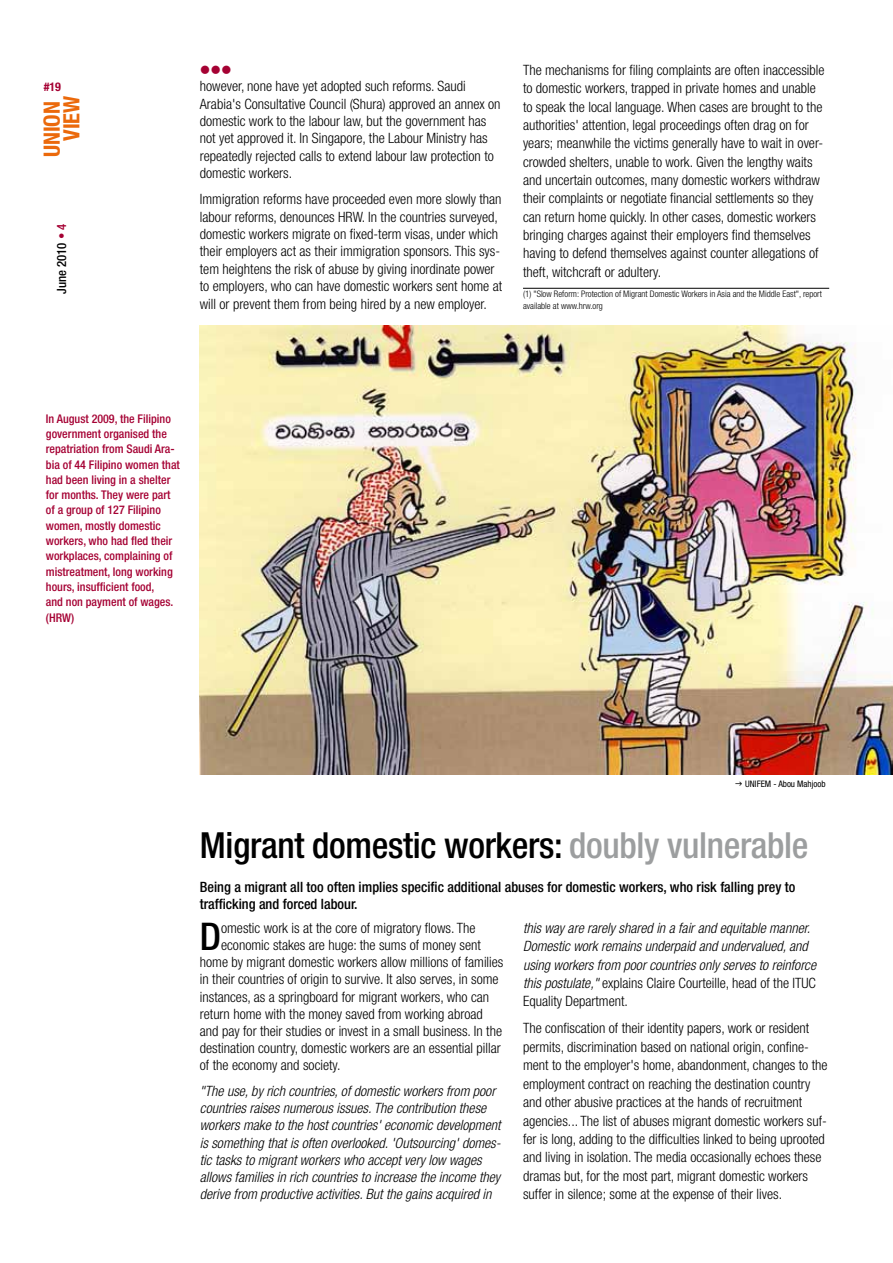
<style>
.page{position:relative;width:893px;height:1263px;background:#fff}
.page>*{position:absolute;margin:0;border:0;box-sizing:border-box;transform-origin:0 0}
.t1{font:500 condensed 38.25px "Helvetica Neue";color:#000}
.t2{font:500 condensed 36px "Helvetica Neue";letter-spacing:-.01em;color:#000}
.t3{font:700 condensed 22.5px/19.5px "Helvetica Neue";color:#eb690b;text-align:right}
.t4{font:300 condensed 14.25px/18.3px "Helvetica Neue";color:#000}
.t5{font:italic 300 condensed 14.25px/17.2px "Helvetica Neue";color:#000}
.t6{font:500 condensed 14.25px/17.1px "Helvetica Neue";color:#000}
.t7{font:14.25px "Wingdings";color:#a50133}
.t8{font:500 condensed 12.75px "Helvetica Neue";color:#000}
.t9{font:500 condensed 12px/15.3px "Helvetica Neue";color:#a50133}
.t10{font:700 condensed 12px "Helvetica Neue";color:#a50133}
.t11{font:300 condensed 9px/11.7px "Helvetica Neue";color:#000}
.t12{font:condensed 9px "Helvetica Neue";color:#000}
.s1{color:#a50133}
.s2{color:#9c9e9f}
.s3{font-style:normal}
</style>
<div class="page">
<hr style="left:523px;top:288px;width:306px;height:1px;background:#000">
<img style="left:200px;top:326px;width:693px;height:448px">
<p class="t10" style="left:44px;top:79px;width:19px">#19</p>
<h3 class="t3" style="left:42px;top:157px;width:63px;rotate:-90deg">UNION<br>VIEW</h3>
<p class="t8" style="left:54px;top:294px;width:71px;rotate:-90deg">June 2010 <span class="s1">• 4</span></p>
<p class="t7" style="left:200px;top:62px;width:33px">●●●</p>
<p class="t4" style="left:523px;top:61px;width:303px">The mechanisms for filing complaints are often inaccessible to domestic workers, trapped in private homes and unable to speak the local language. When cases are brought to the authorities' attention, legal proceedings often drag on for years; meanwhile the victims generally have to wait in over&shy;crowded shelters, unable to work. Given the lengthy waits and uncertain outcomes, many domestic workers withdraw their complaints or negotiate financial settlements so they can return home quickly. In other cases, domestic workers bringing charges against their employers find themselves having to defend themselves against counter allegations of theft, witchcraft or adultery.</p>
<p class="t11" style="left:523px;top:288px;width:300px">(1) "Slow Reform: Protection of Migrant Domestic Workers in Asia and the Middle East", report available at www.hrw.org</p>
<p class="t4" style="left:200px;top:77px;width:302px;line-height:17.4px">however, none have yet adopted such reforms. Saudi Arabia's Consultative Council (Shura) approved an annex on domestic work to the labour law, but the government has not yet approved it. In Singapore, the Labour Ministry has repeatedly rejected calls to extend labour law protection to domestic workers.</p>
<p class="t4" style="left:200px;top:190px;width:304px;line-height:17.4px">Immigration reforms have proceeded even more slowly than labour reforms, denounces HRW. In the countries surveyed, domestic workers migrate on fixed-term visas, under which their employers act as their immigration sponsors. This sys&shy;tem heightens the risk of abuse by giving inordinate power to employers, who can have domestic workers sent home at will or prevent them from being hired by a new employer.</p>
<p class="t9" style="left:46px;top:410px;width:136px">In August 2009, the Filipino government organised the repatriation from Saudi Ara&shy;bia of 44 Filipino women that had been living in a shelter for months. They were part of a group of 127 Filipino women, mostly domestic workers, who had fled their workplaces, complaining of mistreatment, long working hours, insufficient food,<br>and non payment of wages. (HRW)</p>
<p class="t12" style="left:745px;top:778px;width:82px">UNIFEM - Abou Mahjoob</p>
<h2 class="t2" style="left:200px;top:823px;width:610px">Migrant domestic workers: <span class="s2">doubly vulnerable</span></h2>
<p class="t6" style="left:200px;top:878px;width:597px">Being a migrant all too often implies specific additional abuses for domestic workers, who risk falling prey to trafficking and forced labour.</p>
<h1 class="t1" style="left:200px;top:913px;width:23px">D</h1>
<p class="t4" style="left:221px;top:918px;width:256px">omestic work is at the core of migratory flows. The</p>
<p class="t5" style="left:523px;top:918px;width:295px;line-height:18.5px">this way are rarely shared in a fair and equitable manner.<br>Domestic work remains underpaid and undervalued, and using workers from poor countries only serves to reinforce this postulate," <span class="s3">explains Claire Courteille, head of the ITUC Equality Department.</span></p>
<p class="t4" style="left:523px;top:1019px;width:306px">The confiscation of their identity papers, work or resident permits, discrimination based on national origin, confine&shy;ment to the employer's home, abandonment, changes to the employment contract on reaching the destination country and other abusive practices at the hands of recruitment agencies... The list of abuses migrant domestic workers suf&shy;fer is long, adding to the difficulties linked to being uprooted and living in isolation. The media occasionally echoes these dramas but, for the most part, migrant domestic workers suffer in silence; some at the expense of their lives.</p>
<p class="t4" style="left:221px;top:936px;width:261px">economic stakes are huge: the sums of money sent</p>
<p class="t4" style="left:200px;top:953px;width:305px">home by migrant domestic workers allow millions of families</p>
<p class="t4" style="left:200px;top:970px;width:300px">in their countries of origin to survive. It also serves, in some</p>
<p class="t4" style="left:200px;top:987px;width:291px">instances, as a springboard for migrant workers, who can</p>
<p class="t4" style="left:200px;top:1004px;width:284px">return home with the money saved from working abroad</p>
<p class="t4" style="left:200px;top:1022px;width:304px">and pay for their studies or invest in a small business. In the</p>
<p class="t4" style="left:200px;top:1039px;width:302px">destination country, domestic workers are an essential pillar</p>
<p class="t4" style="left:200px;top:1056px;width:142px">of the economy and society.</p>
<p class="t5" style="left:200px;top:1082px;width:302px">"The use, by rich countries, of domestic workers from poor countries raises numerous issues. The contribution these workers make to the host countries' economic development is something that is often overlooked. 'Outsourcing' domes&shy;tic tasks to migrant workers who accept very low wages allows families in rich countries to increase the income they derive from productive activities. But the gains acquired in</p>
</div>
